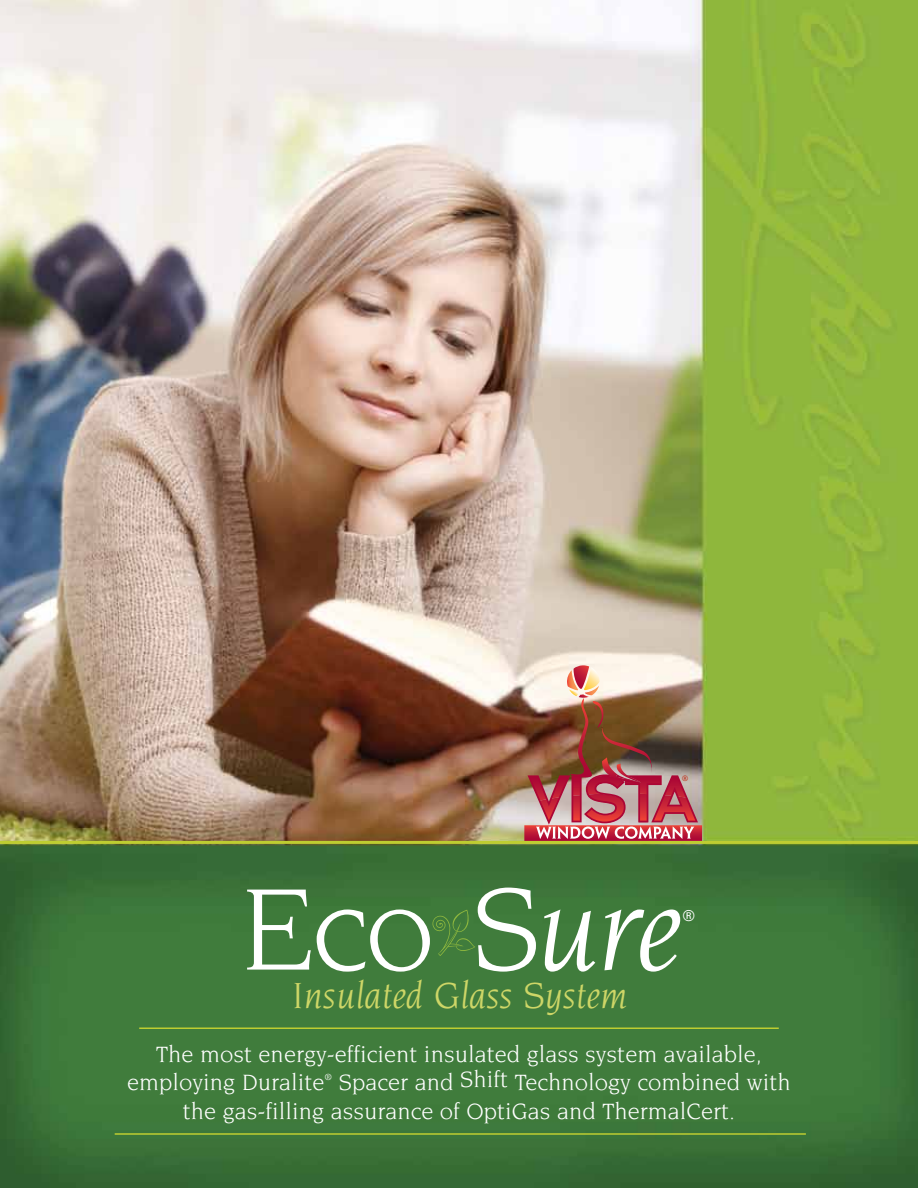
<style>
.page{position:relative;width:918px;height:1188px;background:#fff}
.page>*{position:absolute;margin:0;border:0;box-sizing:border-box;transform-origin:0 0}
.t1{font:italic 126.15px "Novarese";color:#fff}
.t2{font:italic 39.3px "Novarese";color:#ced667}
.t3{font:24px/28.5px "Novarese";color:#fff}
.t4{font:condensed 15px "Univers";color:#fff}
.t5{font:9.6px "Novarese";color:#fff}
.t6{font:700 7.5px "Univers";color:#c0311a}
.s1{font-style:normal}
</style>
<div class="page">
<img style="left:0;top:0;width:918px;height:1188px">
<hr style="left:0;top:841px;width:918px;height:3px;background:#becd31">
<svg style="left:524px;top:825px;width:178px;height:16px"></svg>
<img style="left:528px;top:665px;width:170px;height:174px">
<hr style="left:139px;top:1028px;width:640px;height:1px;background:#becd31">
<hr style="left:115px;top:1133px;width:691px;height:2px;background:#becd31">
<svg style="left:432px;top:910px;width:43px;height:46px;background:#48823b"></svg>
<p class="t6" style="left:682px;top:774px;width:7px">®</p>
<h1 class="t1" style="left:239px;top:860px;width:443px"><span class="s1">Eco</span> Sure</h1>
<h2 class="t2" style="left:292px;top:974px;width:337px">Insulated Glass System</h2>
<p class="t4" style="left:683px;top:906px;width:13px">®</p>
<p class="t3" style="left:127px;top:1040px;width:636px;text-indent:29px">The most energy-efficient insulated glass system available, employing Duralite</p>
<p class="t3" style="left:183px;top:1068px;width:610px;text-indent:156px">Spacer and Shift Technology combined with the gas-filling assurance of OptiGas and ThermalCert.</p>
<p class="t5" style="left:325px;top:1072px;width:9px">®</p>
</div>
